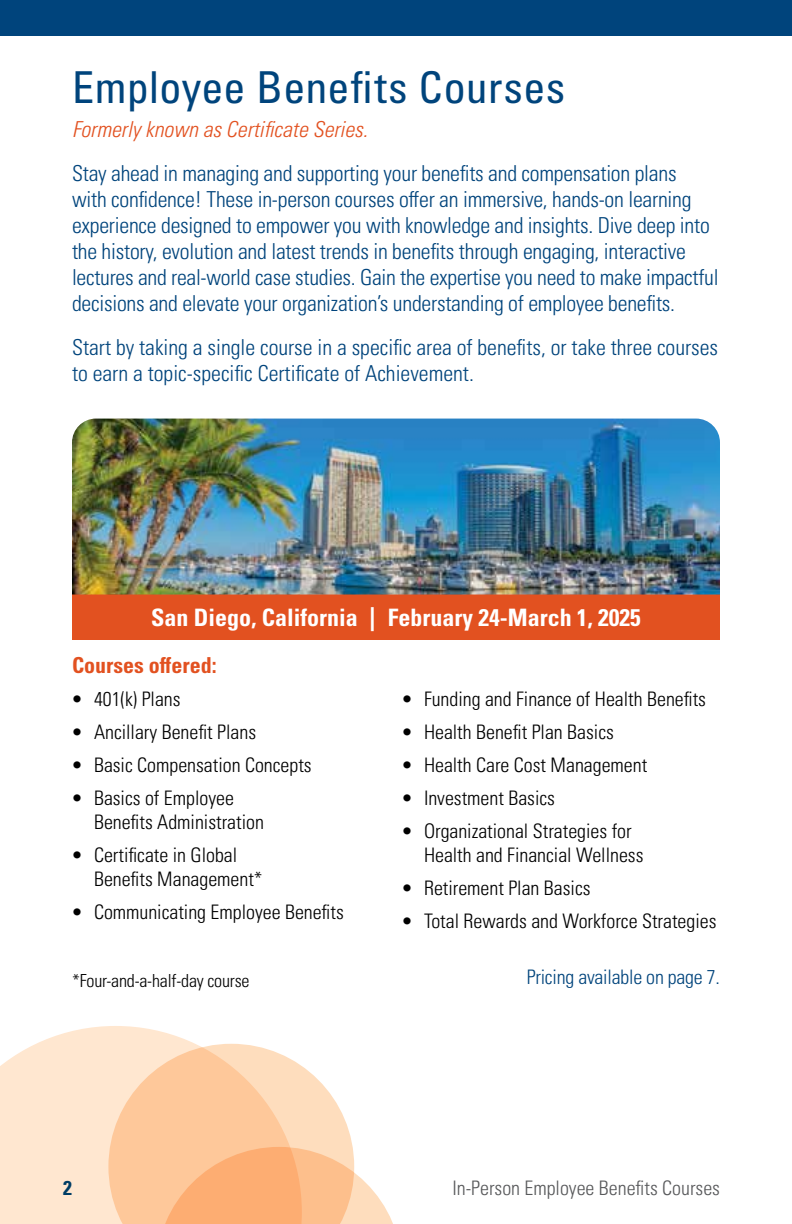
<style>
.page{position:relative;width:792px;height:1224px;background:#fff}
.page>*{position:absolute;margin:0;border:0;box-sizing:border-box;transform-origin:0 0}
.t1{font:condensed 44px "Univers LT Pro";letter-spacing:.005em;color:#00447c}
.t2{font:700 condensed 24px "Univers LT Pro";color:#fff}
.t3{font:300 condensed 22px/26px "Univers LT Pro";letter-spacing:-.01em;color:#00447c}
.t4{font:italic 300 condensed 22px "Univers LT Pro";color:#e25120}
.t5{font:700 condensed 22px "Univers LT Pro";color:#e25120}
.t6{font:300 condensed 20px/24px "Univers LT Pro";color:#000}
.t7{font:300 condensed 20px "Univers LT Pro";color:#58595b}
.t8{font:300 condensed 20px "Univers LT Pro";letter-spacing:-.01em;color:#00447c}
.t9{font:700 condensed 20px "Univers LT Pro";color:#00447c}
.t10{font:300 condensed 18px "Univers LT Pro";letter-spacing:-.01em;color:#000}
</style>
<div class="page">
<div style="left:0;top:0;width:792px;height:36px;background:#00447c"></div>
<svg style="left:0;top:1026px;width:236px;height:198px;background:#fee9d5"></svg>
<svg style="left:108px;top:1044px;width:245px;height:180px;background:#fed6b3"></svg>
<svg style="left:156px;top:1147px;width:237px;height:77px;background:#fdc294"></svg>
<div style="left:72px;top:595px;width:648px;height:45px;background:#e25120"></div>
<img style="left:72px;top:419px;width:648px;height:176px">
<h1 class="t1" style="left:72px;top:60px;width:495px">Employee Benefits Courses</h1>
<p class="t4" style="left:72px;top:114px;width:297px">Formerly known as Certificate Series.</p>
<p class="t3" style="left:72px;top:160px;width:648px">Stay ahead in managing and supporting your benefits and compensation plans<br>with confidence! These in-person courses offer an immersive, hands-on learning experience designed to empower you with knowledge and insights. Dive deep into the history, evolution and latest trends in benefits through engaging, interactive lectures and real-world case studies. Gain the expertise you need to make impactful decisions and elevate your organization’s understanding of employee benefits.</p>
<p class="t3" style="left:72px;top:334px;width:648px">Start by taking a single course in a specific area of benefits, or take three courses to earn a topic-specific Certificate of Achievement.</p>
<p class="t2" style="left:151px;top:603px;width:491px">San Diego, California | February 24-March 1, 2025</p>
<p class="t5" style="left:72px;top:651px;width:146px">Courses offered:</p>
<p class="t6" style="left:72px;top:686px;width:110px">• 401(k) Plans</p>
<p class="t6" style="left:72px;top:719px;width:186px">• Ancillary Benefit Plans</p>
<p class="t6" style="left:72px;top:752px;width:241px">• Basic Compensation Concepts</p>
<p class="t6" style="left:94px;top:785px;width:171px;text-indent:-22px">• Basics of Employee<br>Benefits Administration</p>
<p class="t6" style="left:94px;top:842px;width:170px;text-indent:-22px">• Certificate in Global<br>Benefits Management*</p>
<p class="t6" style="left:72px;top:899px;width:273px">• Communicating Employee Benefits</p>
<p class="t6" style="left:402px;top:686px;width:306px">• Funding and Finance of Health Benefits</p>
<p class="t6" style="left:402px;top:719px;width:213px">• Health Benefit Plan Basics</p>
<p class="t6" style="left:402px;top:752px;width:247px">• Health Care Cost Management</p>
<p class="t6" style="left:402px;top:785px;width:155px">• Investment Basics</p>
<p class="t6" style="left:424px;top:818px;width:221px;text-indent:-22px">• Organizational Strategies for<br>Health and Financial Wellness</p>
<p class="t6" style="left:402px;top:875px;width:190px">• Retirement Plan Basics</p>
<p class="t6" style="left:402px;top:908px;width:316px">• Total Rewards and Workforce Strategies</p>
<p class="t10" style="left:72px;top:968px;width:179px">*Four-and-a-half-day course</p>
<p class="t8" style="left:527px;top:964px;width:195px">Pricing available on page 7.</p>
<p class="t9" style="left:63px;top:1176px;width:10px">2</p>
<p class="t7" style="left:452px;top:1175px;width:269px">In-Person Employee Benefits Courses</p>
</div>
